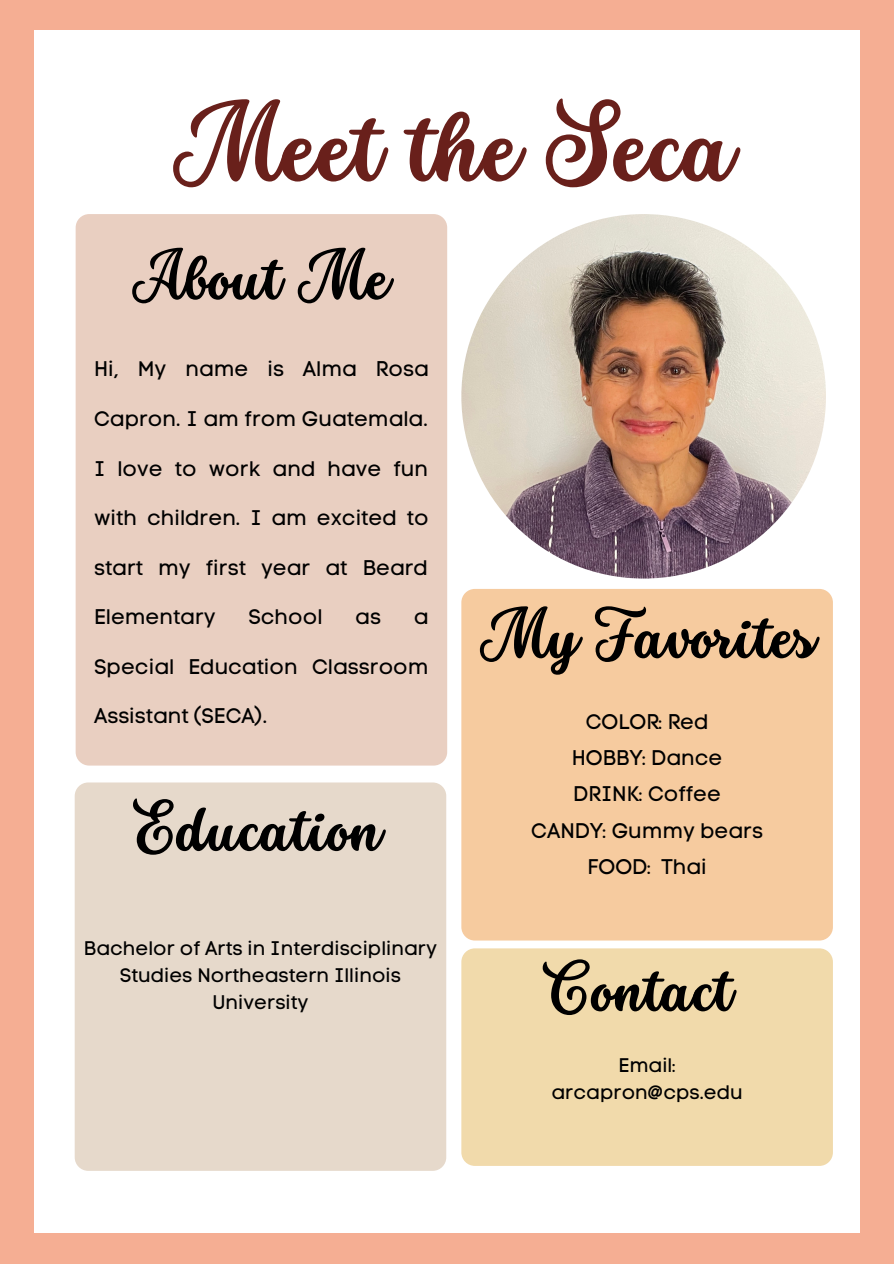
<style>
.page{position:relative;width:894px;height:1264px;background:#fff}
.page>*{position:absolute;margin:0;border:0;box-sizing:border-box;transform-origin:0 0}
.t1{font:91.35px "Stars Love";color:#69201b}
.t2{font:57.75px "Stars Love";color:#000}
.t3{font:21px/36px "Code Pro Normal LC";color:#000;text-align:center}
.t4{font:19.5px/27px "Code Pro Normal LC";color:#000;text-align:center}
</style>
<div class="page">
<div style="left:0;top:0;width:893px;height:1263px;background:#f5ae93"></div>
<div style="left:34px;top:30px;width:825px;height:1203px;background:#fff"></div>
<div style="left:75px;top:782px;width:371px;height:388px;background:#e6d9cb;border-radius:14px"></div>
<img style="left:461px;top:214px;width:364px;height:364px;border-radius:50%">
<div style="left:76px;top:214px;width:371px;height:551px;background:#e9cfc1;border-radius:14px"></div>
<div style="left:461px;top:948px;width:371px;height:217px;background:#f1daab;border-radius:14px"></div>
<div style="left:461px;top:589px;width:371px;height:351px;background:#f6cb9f;border-radius:14px"></div>
<h1 class="t1" style="left:173px;top:97px;width:560px">Meet the Seca</h1>
<h2 class="t2" style="left:132px;top:246px;width:258px">About Me</h2>
<p class="t3" style="left:94px;top:351px;width:336px">Hi, My name is Alma Rosa</p>
<p class="t3" style="left:94px;top:400px;width:335px">Capron. I am from Guatemala.</p>
<p class="t3" style="left:94px;top:450px;width:335px">I love to work and have fun</p>
<p class="t3" style="left:94px;top:499px;width:336px">with children. I am excited to</p>
<p class="t3" style="left:94px;top:549px;width:335px">start my first year at Beard</p>
<p class="t3" style="left:94px;top:599px;width:123px">Elementary</p>
<p class="t3" style="left:248px;top:599px;width:76px">School</p>
<p class="t3" style="left:355px;top:599px;width:27px">as</p>
<p class="t3" style="left:413px;top:599px;width:16px">a</p>
<p class="t3" style="left:94px;top:648px;width:336px">Special Education Classroom</p>
<p class="t3" style="left:94px;top:698px;width:174px">Assistant (SECA).</p>
<p class="t3" style="left:531px;top:704px;width:233px">COLOR: Red<br>HOBBY: Dance<br>DRINK: Coffee<br>CANDY: Gummy bears<br>FOOD: Thai</p>
<h2 class="t2" style="left:480px;top:604px;width:336px">My Favorites</h2>
<h2 class="t2" style="left:133px;top:797px;width:249px">Education</h2>
<p class="t4" style="left:84px;top:934px;width:354px">Bachelor of Arts in Interdisciplinary<br>Studies Northeastern Illinois<br>University</p>
<h2 class="t2" style="left:542px;top:957px;width:190px">Contact</h2>
<p class="t4" style="left:551px;top:1051px;width:192px">Email: arcapron@cps.edu</p>
</div>
